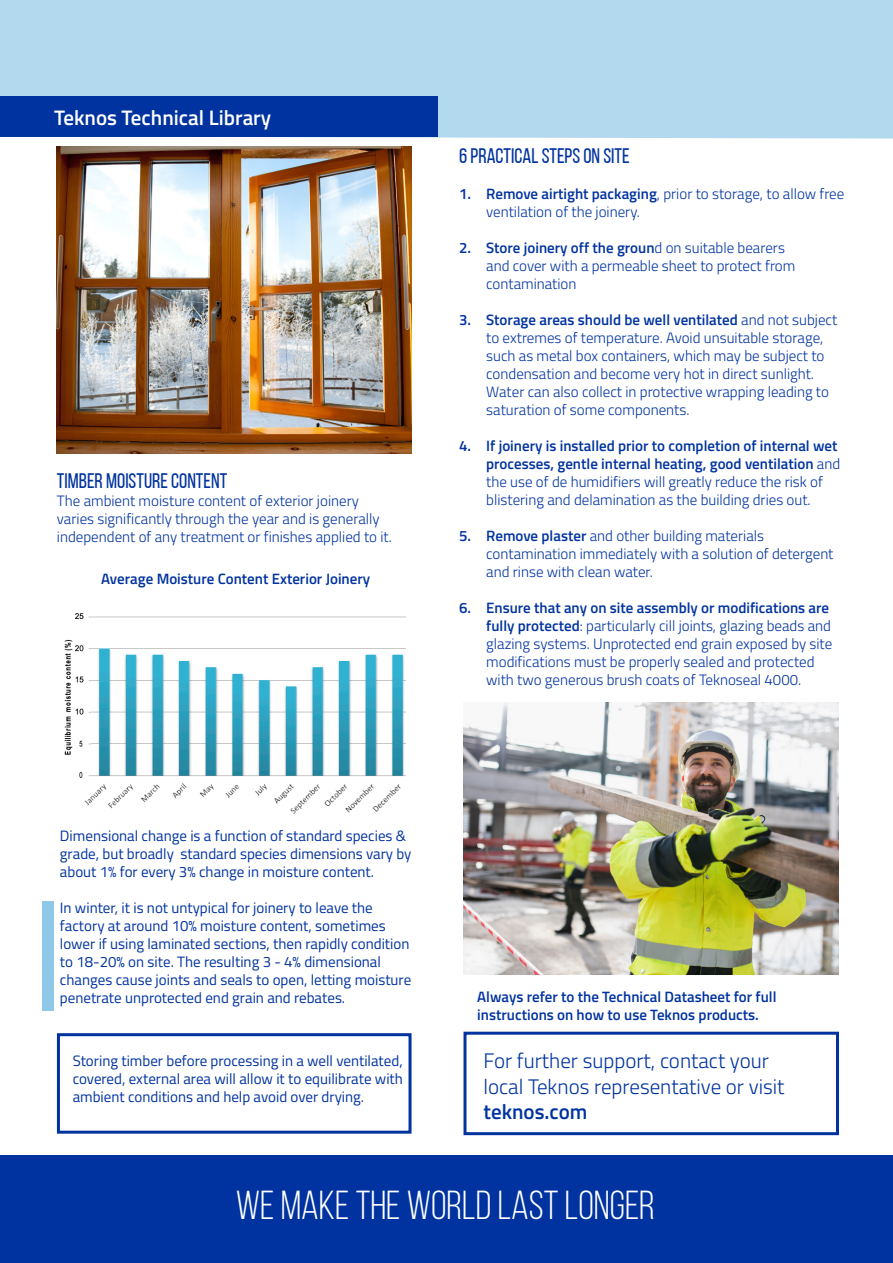
<style>
.page{position:relative;width:893px;height:1263px;background:#fff}
.page>*{position:absolute;margin:0;border:0;box-sizing:border-box;transform-origin:0 0}
.t1{font:40.5px "Bebas Neue";color:#fff}
.t2{font:300 21px/25.2px "Titillium Web";color:#0033a0}
.t3{font:21px "Bebas Neue";color:#0033a0}
.t4{font:600 21px "Titillium Web";color:#fff}
.t5{font:300 15px/18px "Titillium Web";color:#0033a0}
.t6{font:15px/18px "Titillium Web";color:#0033a0}
.t7{font:600 15px/18px "Titillium Web";color:#0033a0}
.s1{font-weight:600}
.s2{font-weight:300}
</style>
<div class="page">
<div style="left:0;top:0;width:893px;height:139px;background:#b3d9ef"></div>
<div style="left:43px;top:901px;width:11px;height:109px;background:#8fc7e8"></div>
<div style="left:0;top:1155px;width:893px;height:108px;background:#0033a0"></div>
<div style="left:0;top:96px;width:438px;height:41px;background:#0033a0"></div>
<div style="left:463px;top:1032px;width:376px;height:103px;border:3px solid #0033a0"></div>
<img style="left:64px;top:613px;width:341px;height:201px">
<div style="left:57px;top:1033px;width:354px;height:101px;border:3px solid #0033a0"></div>
<img style="left:463px;top:703px;width:376px;height:271px">
<img style="left:57px;top:146px;width:354px;height:308px">
<p class="t4" style="left:54px;top:102px;width:219px">Teknos Technical Library</p>
<p class="t3" style="left:57px;top:469px;width:172px">TIMBER MOISTURE CONTENT</p>
<p class="t5" style="left:57px;top:491px;width:336px">The ambient moisture content of exterior joinery varies significantly through the year and is generally independent of any treatment or finishes applied to it.</p>
<p class="t7" style="left:101px;top:569px;width:270px">Average Moisture Content Exterior Joinery</p>
<p class="t3" style="left:459px;top:144px;width:172px">6 PRACTICAL STEPS ON SITE</p>
<p class="t5" style="left:486px;top:184px;width:360px;text-indent:-27px"><span class="s1">1. Remove airtight packaging</span>, prior to storage, to allow free ventilation of the joinery.</p>
<p class="t5" style="left:486px;top:238px;width:311px;text-indent:-27px"><span class="s1">2. Store joinery off the groun</span>d on suitable bearers and cover with a permeable sheet to protect from contamination</p>
<p class="t5" style="left:486px;top:310px;width:353px;text-indent:-27px"><span class="s1">3. Storage areas should be well ventilated</span> and not subject to extremes of temperature. Avoid unsuitable storage, such as metal box containers, which may be subject to condensation and become very hot in direct sunlight.<br>Water can also collect in protective wrapping leading to saturation of some components.</p>
<p class="t7" style="left:486px;top:436px;width:355px;text-indent:-27px">4. If joinery is installed prior to completion of internal wet processes, gentle internal heating, good ventilation <span class="s2">and the use of de humidifiers will greatly reduce the risk of blistering and delamination as the building dries out.</span></p>
<p class="t5" style="left:486px;top:526px;width:349px;text-indent:-27px"><span class="s1">5. Remove plaster</span> and other building materials contamination immediately with a solution of detergent and rinse with clean water.</p>
<p class="t5" style="left:486px;top:598px;width:348px;text-indent:-27px"><span class="s1">6. Ensure that any on site assembly or modifications are fully protected</span>: particularly cill joints, glazing beads and glazing systems. Unprotected end grain exposed by site modifications must be properly sealed and protected with two generous brush coats of Teknoseal 4000.</p>
<p class="t6" style="left:60px;top:825px;width:353px">Dimensional change is a function of standard species &amp; grade, but broadly standard species dimensions vary by about 1% for every 3% change in moisture content.</p>
<p class="t6" style="left:60px;top:897px;width:353px">In winter, it is not untypical for joinery to leave the factory at around 10% moisture content, sometimes lower if using laminated sections, then rapidly condition to 18-20% on site. The resulting 3 - 4% dimensional changes cause joints and seals to open, letting moisture penetrate unprotected end grain and rebates.</p>
<p class="t6" style="left:73px;top:1051px;width:332px;text-align:justify">Storing timber before processing in a well ventilated, covered, external area will allow it to equilibrate with ambient conditions and help avoid over drying.</p>
<p class="t7" style="left:477px;top:987px;width:301px">Always refer to the Technical Datasheet for full instructions on how to use Teknos products.</p>
<p class="t2" style="left:483px;top:1047px;width:287px">For further support, contact your</p>
<p class="t2" style="left:483px;top:1072px;width:303px">local Teknos representative or visit <span class="s1">teknos.com</span></p>
<p class="t1" style="left:236px;top:1183px;width:421px">WE MAKE THE WORLD LAST LONGER</p>
</div>
